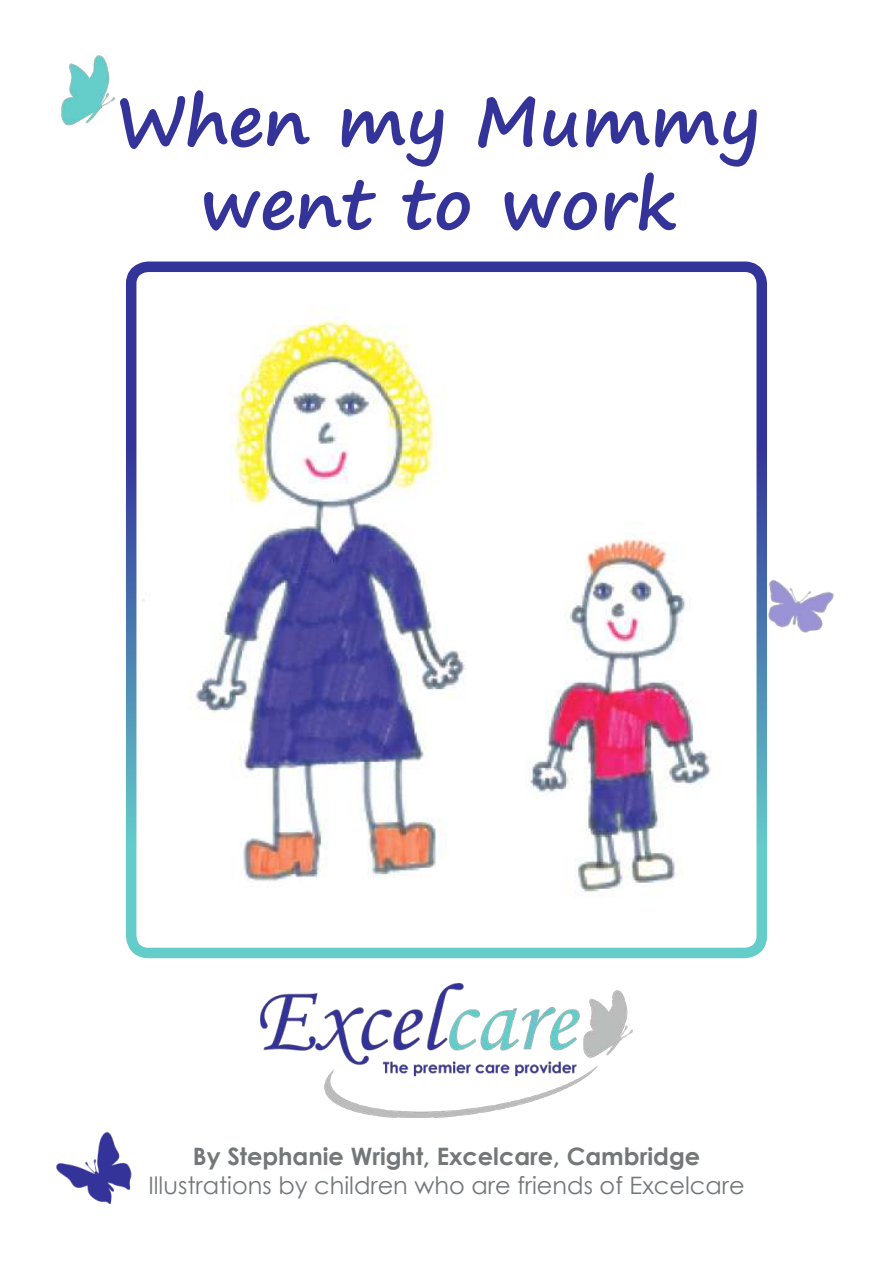
<style>
.page{position:relative;width:893px;height:1263px;background:#fff}
.page>*{position:absolute;margin:0;border:0;box-sizing:border-box;transform-origin:0 0}
.t1{font:700 69px/82.8px "Segoe Print";color:#339;text-align:center}
.t2{font:24px "Century Gothic";color:#737779}
.t3{font:700 24px "Century Gothic";color:#737779}
</style>
<div class="page">
<img style="left:56px;top:1132px;width:76px;height:72px">
<img style="left:61px;top:55px;width:55px;height:71px">
<img style="left:768px;top:580px;width:66px;height:53px">
<img style="left:137px;top:272px;width:619px;height:675px">
<div style="left:126px;top:261px;width:641px;height:697px;border:10px solid #fff;border-radius:17px"></div>
<img style="left:261px;top:983px;width:371px;height:135px">
<h1 class="t1" style="left:116px;top:78px;width:646px">When my Mummy went to work</h1>
<p class="t3" style="left:193px;top:1138px;width:509px">By Stephanie Wright, Excelcare, Cambridge</p>
<p class="t2" style="left:148px;top:1168px;width:598px">Illustrations by children who are friends of Excelcare</p>
</div>
